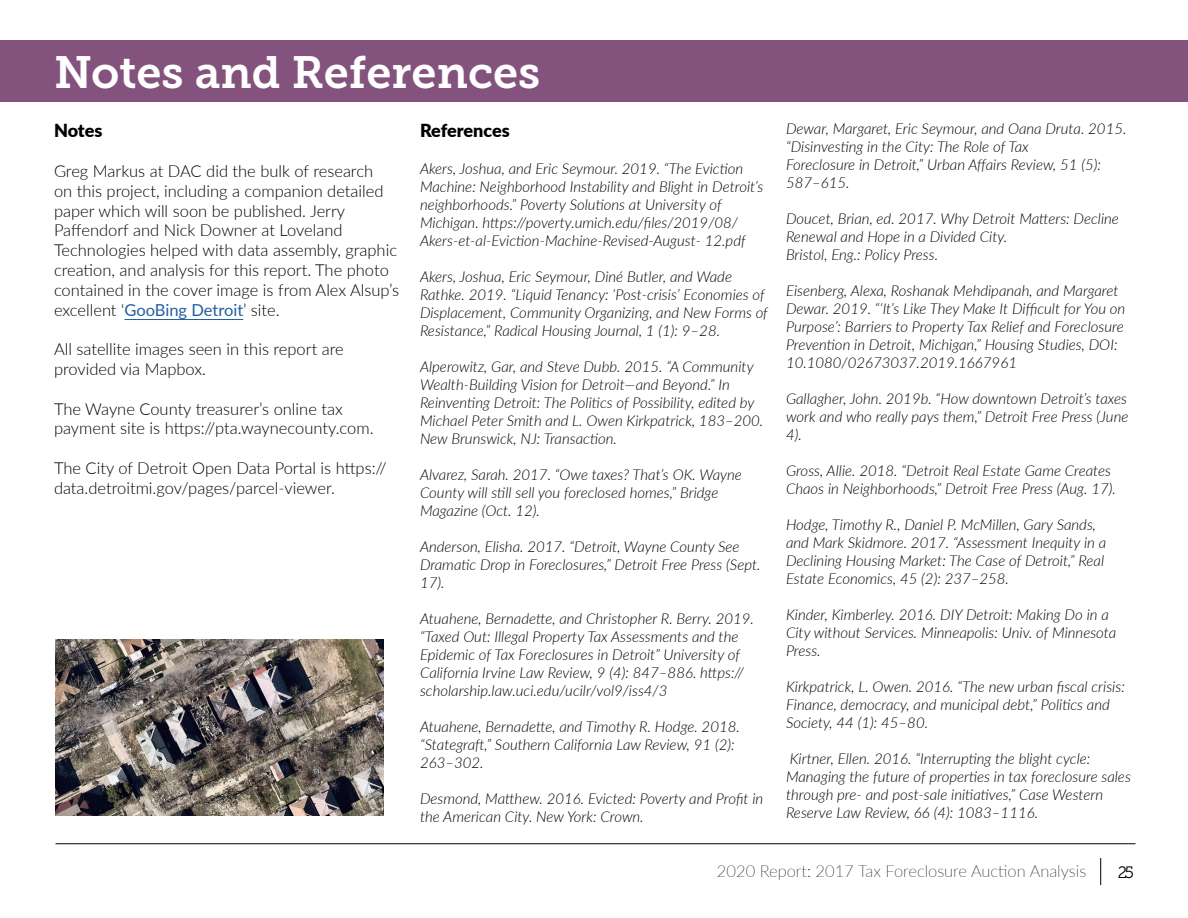
<style>
.page{position:relative;width:1188px;height:918px;background:#fff}
.page>*{position:absolute;margin:0;border:0;box-sizing:border-box;transform-origin:0 0}
.t1{font:45px "Museo Slab 700";color:#fff}
.t2{font:900 18px "Lato";letter-spacing:-.01em;color:#000}
.t3{font:300 16.5px/19.8px "Lato";color:#000}
.t4{font:100 16.5px "Lato";color:#000}
.t5{font:16.5px "Museo Slab 300";color:#000}
.t6{font:italic 300 15px/18px "Lato";color:#000}
.s1{font-weight:400;color:#215e9e}
</style>
<div class="page">
<svg style="left:1100px;top:858px;width:1px;height:27px"></svg>
<div style="left:0;top:40px;width:1188px;height:62px;background:#83527d"></div>
<hr style="left:56px;top:843px;width:1080px;height:1px;background:#000">
<hr style="left:125px;top:319px;width:118px;height:1px;background:#215e9e">
<img style="left:56px;top:640px;width:327px;height:175px">
<h1 class="t1" style="left:54px;top:47px;width:488px">Notes and References</h1>
<p class="t2" style="left:54px;top:117px;width:50px">Notes</p>
<p class="t3" style="left:54px;top:161px;width:347px">Greg Markus at DAC did the bulk of research<br>on this project, including a companion detailed paper which will soon be published. Jerry Paffendorf and Nick Downer at Loveland Technologies helped with data assembly, graphic creation, and analysis for this report. The photo contained in the cover image is from Alex Alsup’s excellent ‘<span class="s1">GooBing Detroit</span>’ site.</p>
<p class="t3" style="left:54px;top:339px;width:291px">All satellite images seen in this report are provided via Mapbox.</p>
<p class="t3" style="left:54px;top:398px;width:321px">The Wayne County treasurer’s online tax payment site is https://pta.waynecounty.com.</p>
<p class="t3" style="left:54px;top:458px;width:334px">The City of Detroit Open Data Portal is https:// data.detroitmi.gov/pages/parcel-viewer.</p>
<p class="t2" style="left:420px;top:116px;width:91px">References</p>
<p class="t6" style="left:420px;top:159px;width:345px">Akers, Joshua, and Eric Seymour. 2019. “The Eviction Machine: Neighborhood Instability and Blight in Detroit’s neighborhoods.” Poverty Solutions at University of Michigan. https://poverty.umich.edu/files/2019/08/ Akers-et-al-Eviction-Machine-Revised-August- 12.pdf</p>
<p class="t6" style="left:420px;top:267px;width:349px">Akers, Joshua, Eric Seymour, Diné Butler, and Wade Rathke. 2019. “Liquid Tenancy: ‘Post-crisis’ Economies of Displacement, Community Organizing, and New Forms of Resistance,” Radical Housing Journal, 1 (1): 9–28.</p>
<p class="t6" style="left:420px;top:357px;width:345px">Alperowitz, Gar, and Steve Dubb. 2015. “A Community Wealth-Building Vision for Detroit—and Beyond.” In Reinventing Detroit: The Politics of Possibility, edited by Michael Peter Smith and L. Owen Kirkpatrick, 183–200.<br>New Brunswick, NJ: Transaction.</p>
<p class="t6" style="left:420px;top:465px;width:324px">Alvarez, Sarah. 2017. “Owe taxes? That’s OK. Wayne<br>County will still sell you foreclosed homes,” Bridge<br>Magazine (Oct. 12).</p>
<p class="t6" style="left:420px;top:537px;width:342px">Anderson, Elisha. 2017. “Detroit, Wayne County See<br>Dramatic Drop in Foreclosures,” Detroit Free Press (Sept.<br>17).</p>
<p class="t6" style="left:420px;top:609px;width:336px">Atuahene, Bernadette, and Christopher R. Berry. 2019. “Taxed Out: Illegal Property Tax Assessments and the Epidemic of Tax Foreclosures in Detroit” University of California Irvine Law Review, 9 (4): 847–886. https:// scholarship.law.uci.edu/ucilr/vol9/iss4/3</p>
<p class="t6" style="left:420px;top:717px;width:321px">Atuahene, Bernadette, and Timothy R. Hodge. 2018. “Stategraft,” Southern California Law Review, 91 (2):<br>263–302.</p>
<p class="t6" style="left:420px;top:789px;width:345px">Desmond, Matthew. 2016. Evicted: Poverty and Profit in the American City. New York: Crown.</p>
<p class="t6" style="left:786px;top:119px;width:342px">Dewar, Margaret, Eric Seymour, and Oana Druta. 2015. “Disinvesting in the City: The Role of Tax<br>Foreclosure in Detroit,” Urban Affairs Review, 51 (5):<br>587–615.</p>
<p class="t6" style="left:786px;top:209px;width:335px">Doucet, Brian, ed. 2017. Why Detroit Matters: Decline<br>Renewal and Hope in a Divided City.<br>Bristol, Eng.: Policy Press.</p>
<p class="t6" style="left:786px;top:281px;width:341px">Eisenberg, Alexa, Roshanak Mehdipanah, and Margaret Dewar. 2019. “‘It’s Like They Make It Difficult for You on Purpose’: Barriers to Property Tax Relief and Foreclosure Prevention in Detroit, Michigan,” Housing Studies, DOI:<br>10.1080/02673037.2019.1667961</p>
<p class="t6" style="left:786px;top:389px;width:344px;text-align:justify">Gallagher, John. 2019b. “How downtown Detroit’s taxes work and who really pays them,” Detroit Free Press (June 4).</p>
<p class="t6" style="left:786px;top:461px;width:331px">Gross, Allie. 2018. “Detroit Real Estate Game Creates<br>Chaos in Neighborhoods,” Detroit Free Press (Aug. 17).</p>
<p class="t6" style="left:786px;top:515px;width:322px">Hodge, Timothy R., Daniel P. McMillen, Gary Sands, and Mark Skidmore. 2017. “Assessment Inequity in a Declining Housing Market: The Case of Detroit,” Real Estate Economics, 45 (2): 237–258.</p>
<p class="t6" style="left:786px;top:605px;width:332px">Kinder, Kimberley. 2016. DIY Detroit: Making Do in a<br>City without Services. Minneapolis: Univ. of Minnesota<br>Press.</p>
<p class="t6" style="left:786px;top:677px;width:340px">Kirkpatrick, L. Owen. 2016. “The new urban fiscal crisis:<br>Finance, democracy, and municipal debt,” Politics and<br>Society, 44 (1): 45–80.</p>
<p class="t6" style="left:786px;top:749px;width:346px">Kirtner, Ellen. 2016. “Interrupting the blight cycle:<br>Managing the future of properties in tax foreclosure sales through pre- and post-sale initiatives,” Case Western Reserve Law Review, 66 (4): 1083–1116.</p>
<p class="t4" style="left:717px;top:860px;width:371px">2020 Report: 2017 Tax Foreclosure Auction Analysis</p>
<p class="t5" style="left:1118px;top:863px;width:18px">25</p>
</div>
